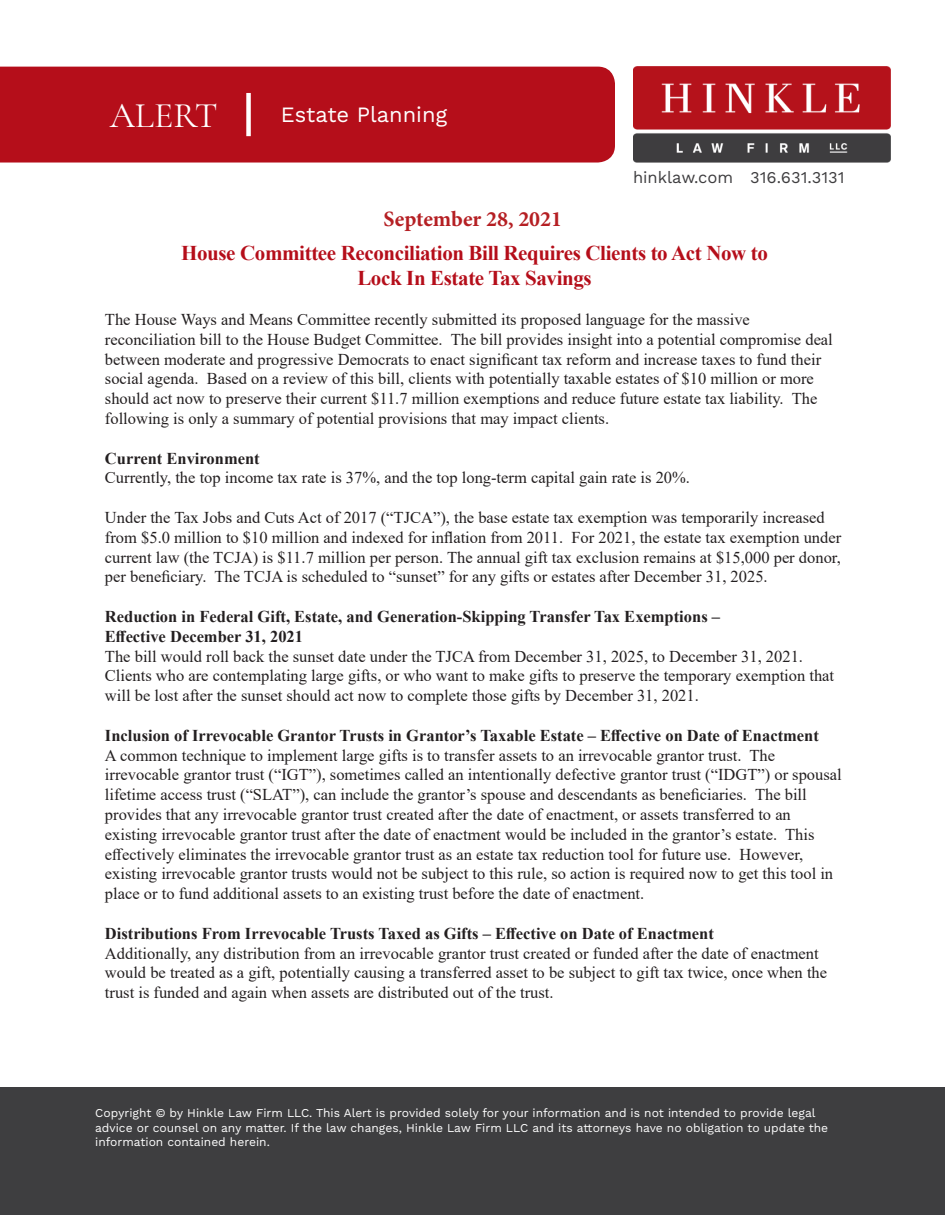
<style>
.page{position:relative;width:945px;height:1215px;background:#fff}
.page>*{position:absolute;margin:0;border:0;box-sizing:border-box;transform-origin:0 0}
.t1{font:36px "Cormorant Garamond";color:#fff}
.t2{font:700 21.9px "Minion Pro";color:#b51f23}
.t3{font:21.9px "Work Sans";color:#fff}
.t4{font:700 21px/25.2px "Times New Roman";letter-spacing:-.02em;color:#b50e1a;text-align:center}
.t5{font:16.5px/19.8px "Times New Roman";color:#231f20}
.t6{font:700 16.5px/19.8px "Times New Roman";color:#231f20}
.t7{font:16.5px "Work Sans";color:#3e3d3f}
.t8{font:12px/14.4px "Work Sans";color:#fff}
</style>
<div class="page">
<div style="left:0;top:67px;width:615px;height:96px;background:#b50e1a"></div>
<div style="left:0;top:1088px;width:945px;height:127px;background:#3e3e40"></div>
<div style="left:246px;top:93px;width:5px;height:43px;background:#fff"></div>
<img style="left:633px;top:67px;width:258px;height:96px">
<p class="t1" style="left:110px;top:94px;width:109px">ALERT</p>
<p class="t3" style="left:281px;top:102px;width:168px">Estate Planning</p>
<p class="t2" style="left:384px;top:203px;width:180px">September 28, 2021</p>
<p class="t7" style="left:633px;top:167px;width:213px">hinklaw.com 316.631.3131</p>
<p class="t4" style="left:181px;top:240px;width:588px">House Committee Reconciliation Bill Requires Clients to Act Now to<br>Lock In Estate Tax Savings</p>
<p class="t5" style="left:105px;top:309px;width:729px">The House Ways and Means Committee recently submitted its proposed language for the massive reconciliation bill to the House Budget Committee. The bill provides insight into a potential compromise deal between moderate and progressive Democrats to enact significant tax reform and increase taxes to fund their social agenda. Based on a review of this bill, clients with potentially taxable estates of $10 million or more should act now to preserve their current $11.7 million exemptions and reduce future estate tax liability. The following is only a summary of potential provisions that may impact clients.</p>
<p class="t6" style="left:105px;top:448px;width:156px">Current Environment</p>
<p class="t5" style="left:105px;top:467px;width:587px">Currently, the top income tax rate is 37%, and the top long-term capital gain rate is 20%.</p>
<p class="t5" style="left:105px;top:507px;width:738px">Under the Tax Jobs and Cuts Act of 2017 (“TJCA”), the base estate tax exemption was temporarily increased from $5.0 million to $10 million and indexed for inflation from 2011. For 2021, the estate tax exemption under current law (the TCJA) is $11.7 million per person. The annual gift tax exclusion remains at $15,000 per donor, per beneficiary. The TCJA is scheduled to “sunset” for any gifts or estates after December 31, 2025.</p>
<p class="t6" style="left:105px;top:606px;width:617px">Reduction in Federal Gift, Estate, and Generation-Skipping Transfer Tax Exemptions –<br>Effective December 31, 2021</p>
<p class="t5" style="left:105px;top:646px;width:731px">The bill would roll back the sunset date under the TJCA from December 31, 2025, to December 31, 2021.<br>Clients who are contemplating large gifts, or who want to make gifts to preserve the temporary exemption that will be lost after the sunset should act now to complete those gifts by December 31, 2021.</p>
<p class="t6" style="left:105px;top:725px;width:715px">Inclusion of Irrevocable Grantor Trusts in Grantor’s Taxable Estate – Effective on Date of Enactment</p>
<p class="t5" style="left:105px;top:745px;width:738px">A common technique to implement large gifts is to transfer assets to an irrevocable grantor trust. The irrevocable grantor trust (“IGT”), sometimes called an intentionally defective grantor trust (“IDGT”) or spousal lifetime access trust (“SLAT”), can include the grantor’s spouse and descendants as beneficiaries. The bill provides that any irrevocable grantor trust created after the date of enactment, or assets transferred to an existing irrevocable grantor trust after the date of enactment would be included in the grantor’s estate. This effectively eliminates the irrevocable grantor trust as an estate tax reduction tool for future use. However, existing irrevocable grantor trusts would not be subject to this rule, so action is required now to get this tool in place or to fund additional assets to an existing trust before the date of enactment.</p>
<p class="t6" style="left:105px;top:923px;width:610px">Distributions From Irrevocable Trusts Taxed as Gifts – Effective on Date of Enactment</p>
<p class="t5" style="left:105px;top:943px;width:724px">Additionally, any distribution from an irrevocable grantor trust created or funded after the date of enactment would be treated as a gift, potentially causing a transferred asset to be subject to gift tax twice, once when the trust is funded and again when assets are distributed out of the trust.</p>
<p class="t8" style="left:95px;top:1107px;width:735px">Copyright © by Hinkle Law Firm LLC. This Alert is provided solely for your information and is not intended to provide legal advice or counsel on any matter. If the law changes, Hinkle Law Firm LLC and its attorneys have no obligation to update the information contained herein.</p>
</div>
